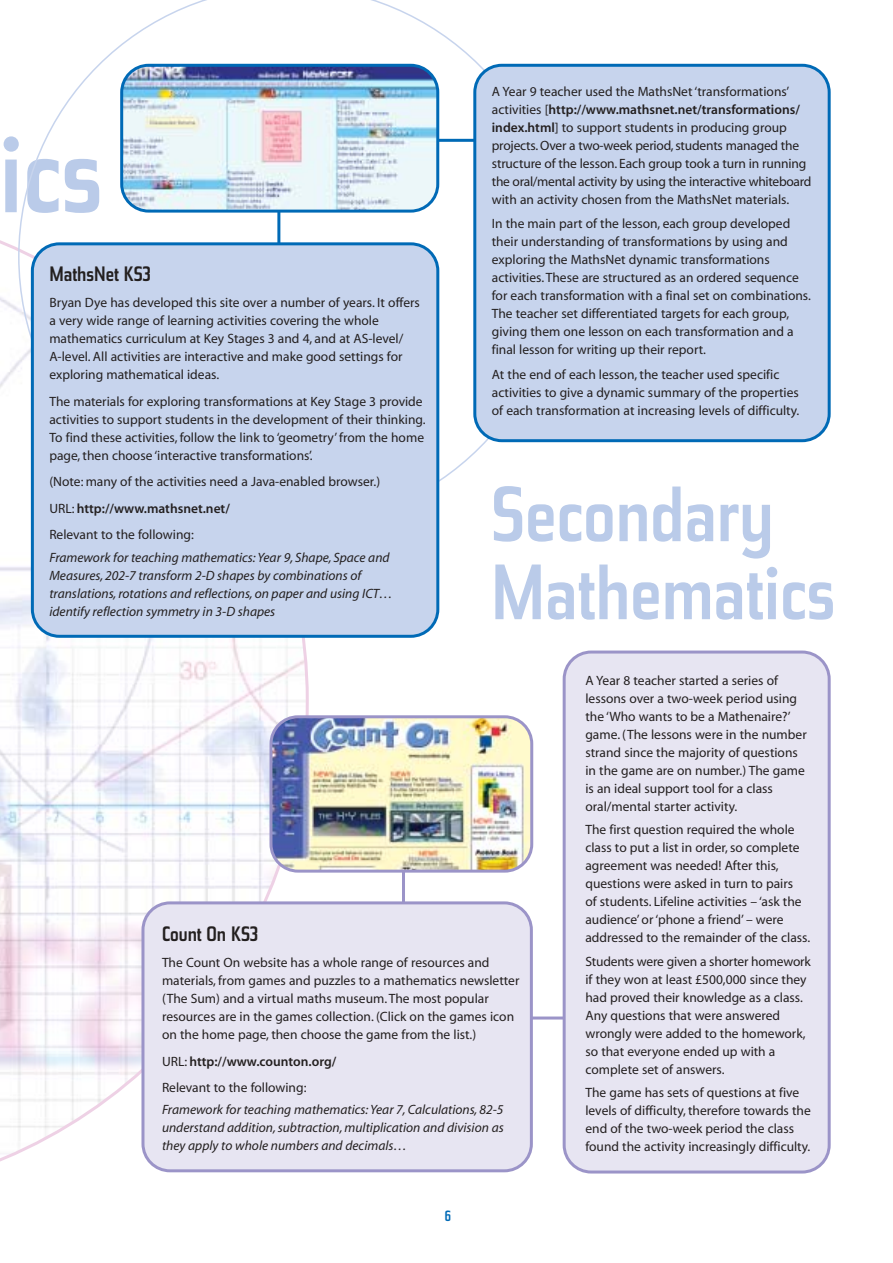
<style>
.page{position:relative;width:893px;height:1263px;background:#fff}
.page>*{position:absolute;margin:0;border:0;box-sizing:border-box;transform-origin:0 0}
.t1{font:500 expanded 114px "Tasse";color:#bacbe9}
.t2{font:500 expanded 78.75px/78px "Tasse";color:#bacbe9}
.t3{font:500 expanded 21px "Tasse";color:#231f1f}
.t4{font:500 expanded 15px "Tasse";color:#006ab6}
.t5{font:13.5px/18px "Myriad MM 400 600";color:#231f1f}
.t6{font:13.5px/18px "Myriad MM It 400 600";color:#231f1f}
.t7{font:13.5px "Myriad MM 565 600";color:#231f1f}
.s1{font-family:"Myriad MM 400 600"}
.s2{font-family:"Myriad MM 565 600"}
</style>
<div class="page">
<svg style="left:0;top:240px;width:309px;height:933px"></svg>
<hr style="left:402px;top:771px;width:3px;height:244px;background:#9b94c8">
<svg style="left:18px;top:0;width:541px;height:527px"></svg>
<hr style="left:277px;top:208px;width:3px;height:244px;background:#006ab6">
<hr style="left:352px;top:139px;width:159px;height:3px;background:#006ab6">
<hr style="left:493px;top:1017px;width:169px;height:3px;background:#9b94c8">
<img style="left:120px;top:64px;width:319px;height:149px">
<div style="left:473px;top:64px;width:357px;height:378px;background:#c7d4ed"></div>
<div style="left:31px;top:242px;width:408px;height:396px;background:#c7d4ed"></div>
<div style="left:141px;top:901px;width:392px;height:271px;background:#e7e5f2"></div>
<div style="left:562px;top:651px;width:268px;height:523px;background:#e7e5f2"></div>
<img style="left:269px;top:715px;width:264px;height:158px">
<h1 class="t1" style="left:-1px;top:131px;width:105px">ics</h1>
<h3 class="t3" style="left:49px;top:266px;width:103px">MathsNet KS3</h3>
<p class="t5" style="left:49px;top:295px;width:372px">Bryan Dye has developed this site over a number of years. It offers a very wide range of learning activities covering the whole mathematics curriculum at Key Stages 3 and 4, and at AS-level/ A-level. All activities are interactive and make good settings for exploring mathematical ideas.</p>
<p class="t5" style="left:49px;top:394px;width:378px">The materials for exploring transformations at Key Stage 3 provide activities to support students in the development of their thinking.<br>To find these activities, follow the link to ‘geometry’ from the home page, then choose ‘interactive transformations’.</p>
<p class="t5" style="left:49px;top:474px;width:332px">(Note: many of the activities need a Java-enabled browser.)</p>
<p class="t7" style="left:49px;top:503px;width:182px"><span class="s1">URL:</span> http://www.mathsnet.net/</p>
<p class="t5" style="left:49px;top:527px;width:146px">Relevant to the following:</p>
<p class="t6" style="left:49px;top:549px;width:345px">Framework for teaching mathematics: Year 9, Shape, Space and Measures, 202-7 transform 2-D shapes by combinations of translations, rotations and reflections, on paper and using ICT… identify reflection symmetry in 3-D shapes</p>
<p class="t5" style="left:492px;top:84px;width:299px">A Year 9 teacher used the MathsNet ‘transformations’</p>
<p class="t7" style="left:492px;top:105px;width:309px"><span class="s1">activities [</span>http://www.mathsnet.net/transformations/</p>
<p class="t5" style="left:492px;top:120px;width:321px"><span class="s2">index.html</span>] to support students in producing group projects. Over a two-week period, students managed the structure of the lesson. Each group took a turn in running the oral/mental activity by using the interactive whiteboard with an activity chosen from the MathsNet materials.</p>
<p class="t5" style="left:492px;top:216px;width:320px">In the main part of the lesson, each group developed their understanding of transformations by using and exploring the MathsNet dynamic transformations activities. These are structured as an ordered sequence for each transformation with a final set on combinations.<br>The teacher set differentiated targets for each group, giving them one lesson on each transformation and a final lesson for writing up their report.</p>
<p class="t5" style="left:492px;top:367px;width:309px">At the end of each lesson, the teacher used specific activities to give a dynamic summary of the properties of each transformation at increasing levels of difficulty.</p>
<h2 class="t2" style="left:491px;top:483px;width:346px">Secondary<br>Mathematics</h2>
<h3 class="t3" style="left:162px;top:926px;width:98px">Count On KS3</h3>
<p class="t5" style="left:162px;top:955px;width:359px">The Count On website has a whole range of resources and materials, from games and puzzles to a mathematics newsletter (The Sum) and a virtual maths museum. The most popular resources are in the games collection. (Click on the games icon on the home page, then choose the game from the list.)</p>
<p class="t7" style="left:162px;top:1056px;width:176px"><span class="s1">URL:</span> http://www.counton.org/</p>
<p class="t5" style="left:162px;top:1080px;width:146px">Relevant to the following:</p>
<p class="t6" style="left:162px;top:1102px;width:343px;text-align:justify">Framework for teaching mathematics: Year 7, Calculations, 82-5 understand addition, subtraction, multiplication and division as they apply to whole numbers and decimals…</p>
<p class="t4" style="left:444px;top:1210px;width:8px">6</p>
<p class="t5" style="left:585px;top:673px;width:223px">A Year 8 teacher started a series of lessons over a two-week period using the ‘Who wants to be a Mathenaire?’ game. (The lessons were in the number strand since the majority of questions in the game are on number.) The game is an ideal support tool for a class oral/mental starter activity.</p>
<p class="t5" style="left:585px;top:822px;width:226px">The first question required the whole class to put a list in order, so complete agreement was needed! After this, questions were asked in turn to pairs<br>of students. Lifeline activities – ‘ask the audience’ or ‘phone a friend’ – were addressed to the remainder of the class.</p>
<p class="t5" style="left:585px;top:953px;width:227px">Students were given a shorter homework if they won at least £500,000 since they had proved their knowledge as a class.<br>Any questions that were answered wrongly were added to the homework, so that everyone ended up with a complete set of answers.</p>
<p class="t5" style="left:585px;top:1085px;width:227px">The game has sets of questions at five levels of difficulty, therefore towards the end of the two-week period the class found the activity increasingly difficulty.</p>
</div>
